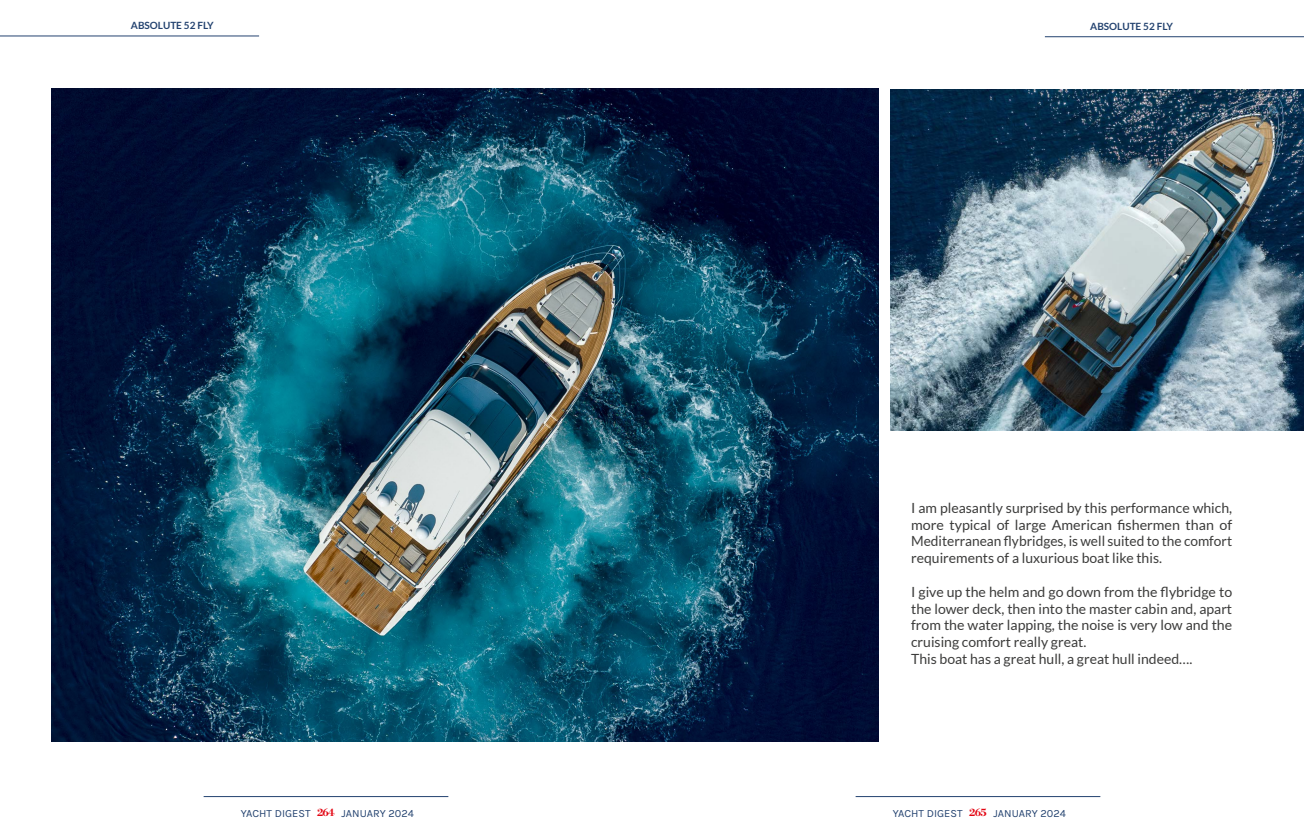
<style>
.page{position:relative;width:1304px;height:837px;background:#fff}
.page>*{position:absolute;margin:0;border:0;box-sizing:border-box;transform-origin:0 0}
.t1{font:14px/16.8px "Lato";color:#3c3c3b;text-align:justify}
.t2{font:11px "Karla";color:#244370}
.t3{font:700 10px "Lato";color:#244370}
.t4{font:700 10px "Libre Bodoni";letter-spacing:-.065em;color:#e30613}
</style>
<div class="page">
<hr style="left:1045px;top:36px;width:259px;height:1px;background:#244370">
<hr style="left:204px;top:796px;width:244px;height:1px;background:#244370">
<hr style="left:856px;top:796px;width:244px;height:1px;background:#244370">
<hr style="left:0;top:36px;width:259px;height:1px;background:#244370">
<img style="left:51px;top:89px;width:827px;height:652px">
<img style="left:890px;top:89px;width:414px;height:341px">
<p class="t3" style="left:131px;top:20px;width:84px">ABSOLUTE 52 FLY</p>
<p class="t3" style="left:1090px;top:21px;width:84px">ABSOLUTE 52 FLY</p>
<p class="t1" style="left:911px;top:499px;width:323px">I am pleasantly surprised by this performance which, more typical of large American fishermen than of Mediterranean flybridges, is well suited to the comfort requirements of a luxurious boat like this.</p>
<p class="t1" style="left:911px;top:583px;width:323px;text-align:left">I give up the helm and go down from the flybridge to the lower deck, then into the master cabin and, apart from the water lapping, the noise is very low and the cruising comfort really great.<br>This boat has a great hull, a great hull indeed….</p>
<p class="t4" style="left:317px;top:803px;width:19px">264</p>
<p class="t2" style="left:893px;top:806px;width:71px">YACHT DIGEST</p>
<p class="t2" style="left:993px;top:806px;width:74px">JANUARY 2024</p>
<p class="t4" style="left:969px;top:803px;width:19px">265</p>
<p class="t2" style="left:241px;top:806px;width:71px">YACHT DIGEST</p>
<p class="t2" style="left:341px;top:806px;width:74px">JANUARY 2024</p>
</div>
